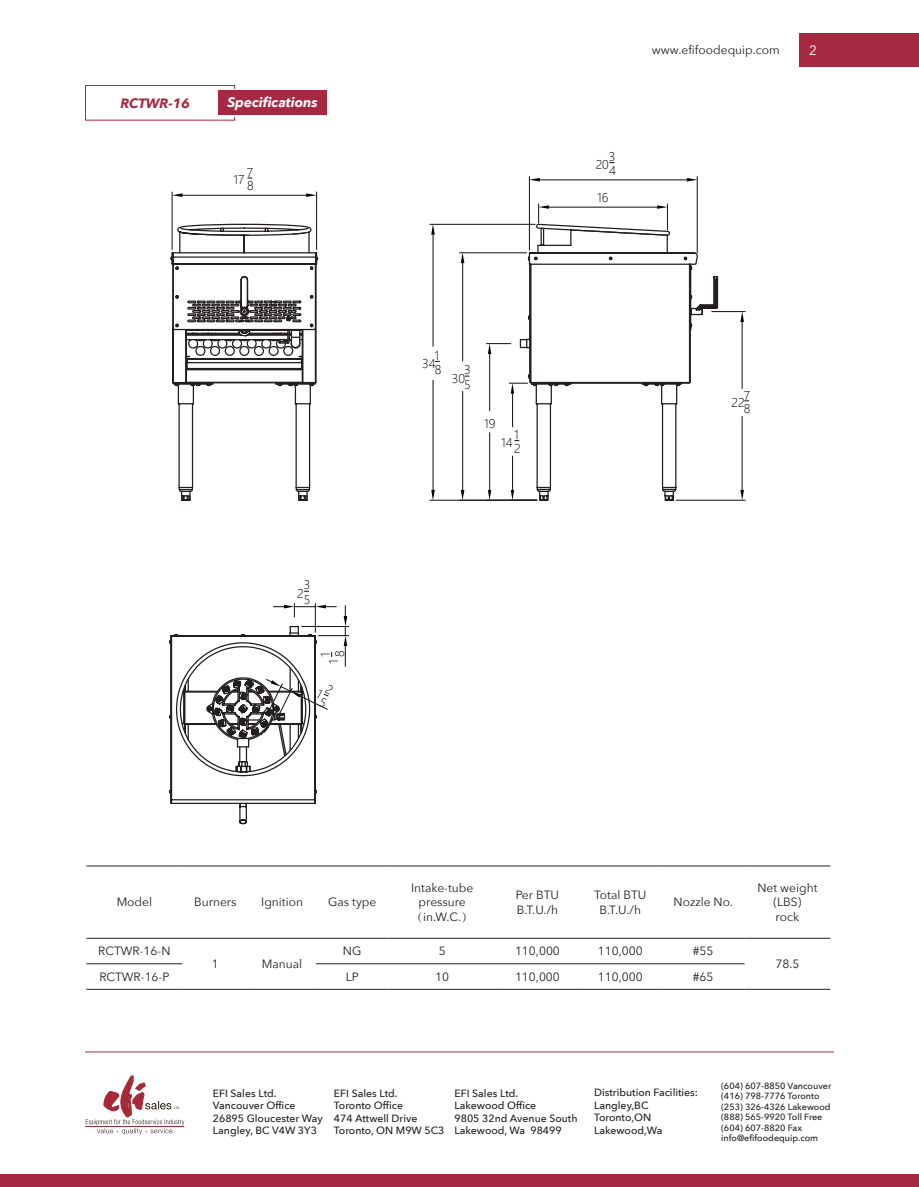
<style>
.page{position:relative;width:919px;height:1187px;background:#fff}
.page>*{position:absolute;margin:0;border:0;box-sizing:border-box;transform-origin:0 0}
.t1{font:italic 700 13.5px "Avenir Next";color:#fff}
.t2{font:italic 700 13.5px "Avenir Next";color:#a72941}
.t3{font:13.5px "Avenir Next";color:#fff}
.t4{font:12px/14.4px "Avenir Next";color:#231f20;text-align:center}
.t5{font:300 11.85px/13.6px "Microsoft Ya Hei";color:#030303}
.t6{font:500 10.5px/12.6px "Avenir Next";color:#231f20}
.t7{font:500 9px/10.5px "Avenir Next";color:#231f20}
.s1{font-family:"Adobe Song Std";font-weight:300}
</style>
<div class="page">
<hr style="left:85px;top:1126px;width:99px;height:1px;background:#a62938">
<svg style="left:86px;top:1075px;width:98px;height:59px"></svg>
<hr style="left:85px;top:1051px;width:748px;height:1px;background:#a72941">
<div style="left:799px;top:33px;width:119px;height:34px;background:#a72941"></div>
<div style="left:0;top:1174px;width:918px;height:12px;background:#a72941"></div>
<hr style="left:86px;top:865px;width:96px;height:1px;background:#231f20">
<hr style="left:182px;top:865px;width:66px;height:1px;background:#231f20">
<hr style="left:248px;top:865px;width:68px;height:1px;background:#231f20">
<hr style="left:316px;top:865px;width:72px;height:1px;background:#231f20">
<hr style="left:388px;top:865px;width:108px;height:1px;background:#231f20">
<hr style="left:496px;top:865px;width:83px;height:1px;background:#231f20">
<hr style="left:579px;top:865px;width:82px;height:1px;background:#231f20">
<hr style="left:661px;top:865px;width:83px;height:1px;background:#231f20">
<hr style="left:744px;top:865px;width:86px;height:1px;background:#231f20">
<hr style="left:86px;top:937px;width:96px;height:1px;background:#231f20">
<hr style="left:182px;top:937px;width:66px;height:1px;background:#231f20">
<hr style="left:248px;top:937px;width:68px;height:1px;background:#231f20">
<hr style="left:316px;top:937px;width:72px;height:1px;background:#231f20">
<hr style="left:388px;top:937px;width:108px;height:1px;background:#231f20">
<hr style="left:496px;top:937px;width:83px;height:1px;background:#231f20">
<hr style="left:579px;top:937px;width:82px;height:1px;background:#231f20">
<hr style="left:661px;top:937px;width:83px;height:1px;background:#231f20">
<hr style="left:744px;top:937px;width:86px;height:1px;background:#231f20">
<hr style="left:86px;top:963px;width:96px;height:1px;background:#231f20">
<hr style="left:316px;top:963px;width:72px;height:1px;background:#231f20">
<hr style="left:388px;top:963px;width:108px;height:1px;background:#231f20">
<hr style="left:496px;top:963px;width:83px;height:1px;background:#231f20">
<hr style="left:579px;top:963px;width:82px;height:1px;background:#231f20">
<hr style="left:661px;top:963px;width:83px;height:1px;background:#231f20">
<hr style="left:86px;top:988px;width:96px;height:1px;background:#231f20">
<hr style="left:182px;top:988px;width:66px;height:1px;background:#231f20">
<hr style="left:248px;top:988px;width:68px;height:1px;background:#231f20">
<hr style="left:316px;top:988px;width:72px;height:1px;background:#231f20">
<hr style="left:388px;top:988px;width:108px;height:1px;background:#231f20">
<hr style="left:496px;top:988px;width:83px;height:1px;background:#231f20">
<hr style="left:579px;top:988px;width:82px;height:1px;background:#231f20">
<hr style="left:661px;top:988px;width:83px;height:1px;background:#231f20">
<hr style="left:744px;top:988px;width:86px;height:1px;background:#231f20">
<div style="left:85px;top:85px;width:150px;height:36px;border:1px solid #a72941"></div>
<div style="left:87px;top:89px;width:162px;height:27px;background:#fff"></div>
<div style="left:218px;top:91px;width:109px;height:24px;background:#a72941"></div>
<svg style="left:179px;top:223px;width:140px;height:36px"></svg>
<svg style="left:170px;top:227px;width:148px;height:365px"></svg>
<svg style="left:519px;top:223px;width:200px;height:278px"></svg>
<svg style="left:527px;top:227px;width:192px;height:263px"></svg>
<hr style="left:171px;top:192px;width:2px;height:57px;background:#231f20">
<hr style="left:316px;top:192px;width:1px;height:57px;background:#231f20">
<hr style="left:183px;top:195px;width:123px;height:1px;background:#231f20">
<svg style="left:172px;top:193px;width:10px;height:4px"></svg>
<svg style="left:306px;top:193px;width:10px;height:4px"></svg>
<hr style="left:529px;top:176px;width:1px;height:74px;background:#231f20">
<hr style="left:696px;top:176px;width:1px;height:77px;background:#231f20">
<hr style="left:540px;top:179px;width:146px;height:1px;background:#231f20">
<svg style="left:530px;top:178px;width:10px;height:3px"></svg>
<svg style="left:686px;top:178px;width:11px;height:3px"></svg>
<hr style="left:549px;top:206px;width:108px;height:2px;background:#231f20">
<svg style="left:538px;top:204px;width:11px;height:19px"></svg>
<svg style="left:657px;top:204px;width:11px;height:26px"></svg>
<hr style="left:711px;top:311px;width:34px;height:1px;background:#231f20">
<hr style="left:676px;top:499px;width:69px;height:1px;background:#231f20">
<hr style="left:741px;top:322px;width:1px;height:66px;background:#231f20">
<hr style="left:741px;top:416px;width:1px;height:74px;background:#231f20">
<svg style="left:740px;top:312px;width:3px;height:10px"></svg>
<svg style="left:740px;top:490px;width:3px;height:10px"></svg>
<hr style="left:512px;top:394px;width:1px;height:33px;background:#231f20">
<hr style="left:512px;top:456px;width:1px;height:34px;background:#231f20">
<svg style="left:509px;top:382px;width:18px;height:11px"></svg>
<svg style="left:510px;top:490px;width:26px;height:9px"></svg>
<hr style="left:489px;top:354px;width:1px;height:56px;background:#231f20">
<hr style="left:489px;top:432px;width:1px;height:58px;background:#231f20">
<svg style="left:486px;top:343px;width:24px;height:11px"></svg>
<svg style="left:488px;top:490px;width:3px;height:9px"></svg>
<hr style="left:459px;top:252px;width:67px;height:1px;background:#231f20">
<hr style="left:462px;top:263px;width:1px;height:98px;background:#231f20">
<hr style="left:462px;top:391px;width:1px;height:99px;background:#231f20">
<svg style="left:461px;top:253px;width:3px;height:10px"></svg>
<svg style="left:461px;top:490px;width:3px;height:9px"></svg>
<hr style="left:430px;top:224px;width:105px;height:1px;background:#231f20">
<hr style="left:430px;top:499px;width:106px;height:1px;background:#231f20">
<hr style="left:432px;top:235px;width:1px;height:111px;background:#231f20">
<hr style="left:432px;top:380px;width:1px;height:110px;background:#231f20">
<svg style="left:431px;top:224px;width:4px;height:11px"></svg>
<svg style="left:431px;top:490px;width:4px;height:10px"></svg>
<hr style="left:301px;top:626px;width:47px;height:1px;background:#231f20">
<hr style="left:318px;top:635px;width:30px;height:1px;background:#231f20">
<svg style="left:344px;top:605px;width:3px;height:61px"></svg>
<svg style="left:169px;top:603px;width:167px;height:221px"></svg>
<p class="t2" style="left:120px;top:91px;width:71px">RCTWR-16</p>
<p class="t1" style="left:227px;top:91px;width:92px">Specifications</p>
<p class="t5" style="left:233px;top:173px;width:13px">17</p>
<p class="t5" style="left:247px;top:165px;width:8px">7<br>8</p>
<p class="t5" style="left:297px;top:586px;width:8px">2</p>
<p class="t5" style="left:304px;top:577px;width:8px;line-height:14.2px">3<br>5</p>
<p class="t5" style="left:318px;top:657px;width:8px;line-height:14.2px;rotate:-90deg">1<br>8</p>
<p class="t5" style="left:326px;top:663px;width:6px;rotate:-90deg">1</p>
<p class="t5" style="left:434px;top:349px;width:8px">1<br>8</p>
<p class="t5" style="left:422px;top:356px;width:15px">34</p>
<p class="t5" style="left:452px;top:371px;width:15px">30</p>
<p class="t5" style="left:464px;top:362px;width:8px;line-height:14.2px">3<br>5</p>
<p class="t5" style="left:484px;top:416px;width:13px">19</p>
<p class="t5" style="left:501px;top:436px;width:13px">14</p>
<p class="t5" style="left:514px;top:428px;width:8px">1<br>2</p>
<p class="t4" style="left:652px;top:42px;width:129px">www.efifoodequip.com</p>
<p class="t3" style="left:809px;top:38px;width:9px">2</p>
<p class="t5" style="left:595px;top:158px;width:15px">20</p>
<p class="t5" style="left:609px;top:150px;width:8px">3<br>4</p>
<p class="t5" style="left:597px;top:191px;width:13px">16</p>
<p class="t5" style="left:731px;top:396px;width:15px">22</p>
<p class="t5" style="left:743px;top:388px;width:8px">7<br>8</p>
<p class="t4" style="left:117px;top:894px;width:37px">Model</p>
<p class="t4" style="left:194px;top:894px;width:44px">Burners</p>
<p class="t4" style="left:261px;top:894px;width:43px">Ignition</p>
<p class="t4" style="left:328px;top:894px;width:50px">Gas type</p>
<p class="t4" style="left:411px;top:880px;width:64px">Intake-tube pressure<span class="s1">（</span>in.W.C.<span class="s1">）</span></p>
<p class="t4" style="left:516px;top:887px;width:45px;text-align:left">Per BTU<br>B.T.U./h</p>
<p class="t4" style="left:594px;top:887px;width:54px">Total BTU<br>B.T.U./h</p>
<p class="t4" style="left:673px;top:894px;width:61px">Nozzle No.</p>
<p class="t4" style="left:757px;top:880px;width:62px">Net weight (LBS)<br>rock</p>
<p class="t4" style="left:98px;top:943px;width:74px">RCTWR-16-N</p>
<p class="t4" style="left:212px;top:956px;width:8px">1</p>
<p class="t4" style="left:262px;top:956px;width:42px">Manual</p>
<p class="t4" style="left:343px;top:943px;width:20px">NG</p>
<p class="t4" style="left:438px;top:943px;width:8px">5</p>
<p class="t4" style="left:515px;top:943px;width:46px">110,000</p>
<p class="t4" style="left:597px;top:943px;width:46px">110,000</p>
<p class="t4" style="left:692px;top:943px;width:22px">#55</p>
<p class="t4" style="left:99px;top:968px;width:72px">RCTWR-16-P</p>
<p class="t4" style="left:345px;top:968px;width:15px">LP</p>
<p class="t4" style="left:435px;top:968px;width:15px">10</p>
<p class="t4" style="left:515px;top:968px;width:46px">110,000</p>
<p class="t4" style="left:597px;top:968px;width:46px">110,000</p>
<p class="t4" style="left:692px;top:968px;width:22px">#65</p>
<p class="t4" style="left:775px;top:956px;width:25px">78.5</p>
<p class="t6" style="left:213px;top:1086px;width:111px">EFI Sales Ltd.<br>Vancouver Office<br>26895 Gloucester Way<br>Langley, BC V4W 3Y3</p>
<p class="t6" style="left:454px;top:1086px;width:124px">EFI Sales Ltd.<br>Lakewood Office<br>9805 32nd Avenue South<br>Lakewood, Wa 98499</p>
<p class="t6" style="left:334px;top:1086px;width:112px">EFI Sales Ltd.<br>Toronto Office<br>474 Attwell Drive<br>Toronto, ON M9W 5C3</p>
<p class="t6" style="left:594px;top:1085px;width:105px">Distribution Facilities:<br>Langley,BC<br>Toronto,ON<br>Lakewood,Wa</p>
<p class="t7" style="left:721px;top:1080px;width:112px">(604) 607-8850 Vancouver (416) 798-7776 Toronto (253) 326-4326 Lakewood (888) 565-9920 Toll Free (604) 607-8820 Fax info@efifoodequip.com</p>
</div>
